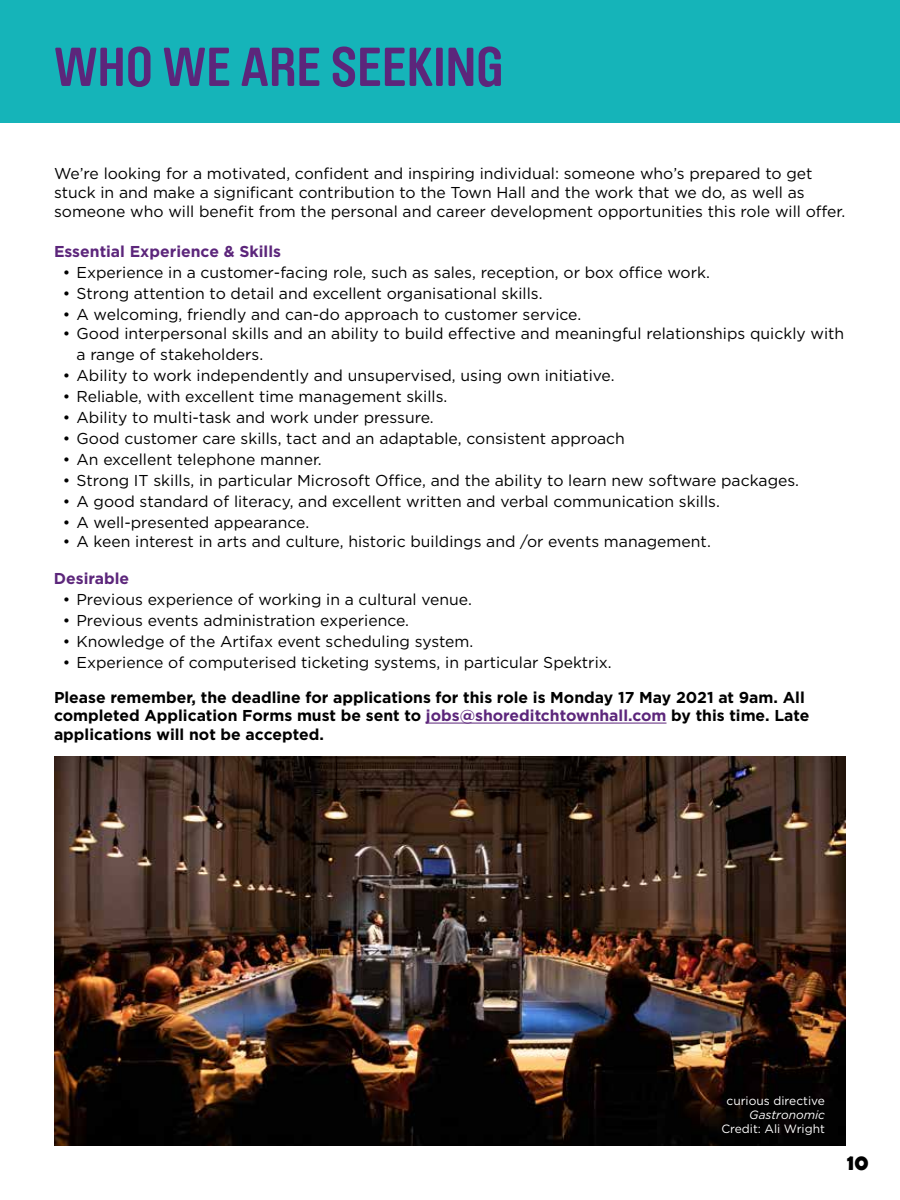
<style>
.page{position:relative;width:900px;height:1200px;background:#fff}
.page>*{position:absolute;margin:0;border:0;box-sizing:border-box;transform-origin:0 0}
.t1{font:700 54px "Brauer Neue Std";color:#5c267b}
.t2{font:700 22.5px "Berlin Sans FB Demi";color:#000}
.t3{font:15.75px/18.9px "Gotham";color:#000}
.t4{font:700 15.75px/18.9px "Gotham";color:#000}
.t5{font:700 15.75px "Gotham";color:#5c267b}
.t6{font:12px "Gotham";color:#fff}
.t7{font:italic 12px "Gotham";color:#fff}
.s1{color:#5c267b}
</style>
<div class="page">
<div style="left:0;top:0;width:900px;height:122px;background:#15b4b9"></div>
<hr style="left:426px;top:723px;width:241px;height:1px;background:#5c267b">
<img style="left:54px;top:756px;width:792px;height:390px">
<h1 class="t1" style="left:54px;top:36px;width:451px">WHO WE ARE SEEKING</h1>
<p class="t3" style="left:54px;top:164px;width:793px">We’re looking for a motivated, confident and inspiring individual: someone who’s prepared to get stuck in and make a significant contribution to the Town Hall and the work that we do, as well as someone who will benefit from the personal and career development opportunities this role will offer.</p>
<p class="t5" style="left:54px;top:241px;width:229px">Essential Experience &amp; Skills</p>
<p class="t3" style="left:63px;top:262px;width:648px">• Experience in a customer-facing role, such as sales, reception, or box office work.</p>
<p class="t3" style="left:63px;top:283px;width:481px">• Strong attention to detail and excellent organisational skills.</p>
<p class="t3" style="left:63px;top:304px;width:520px">• A welcoming, friendly and can-do approach to customer service.</p>
<p class="t3" style="left:76px;top:322px;width:769px;line-height:21px;text-indent:-13px">• Good interpersonal skills and an ability to build effective and meaningful relationships quickly with a range of stakeholders.</p>
<p class="t3" style="left:63px;top:365px;width:553px">• Ability to work independently and unsupervised, using own initiative.</p>
<p class="t3" style="left:63px;top:386px;width:386px">• Reliable, with excellent time management skills.</p>
<p class="t3" style="left:63px;top:407px;width:372px">• Ability to multi-task and work under pressure.</p>
<p class="t3" style="left:63px;top:428px;width:564px">• Good customer care skills, tact and an adaptable, consistent approach</p>
<p class="t3" style="left:63px;top:449px;width:260px">• An excellent telephone manner.</p>
<p class="t3" style="left:63px;top:470px;width:738px">• Strong IT skills, in particular Microsoft Office, and the ability to learn new software packages.</p>
<p class="t3" style="left:63px;top:491px;width:658px">• A good standard of literacy, and excellent written and verbal communication skills.</p>
<p class="t3" style="left:63px;top:512px;width:248px">• A well-presented appearance.</p>
<p class="t3" style="left:63px;top:531px;width:649px">• A keen interest in arts and culture, historic buildings and /or events management.</p>
<p class="t5" style="left:54px;top:568px;width:77px">Desirable</p>
<p class="t3" style="left:63px;top:590px;width:411px">• Previous experience of working in a cultural venue.</p>
<p class="t3" style="left:63px;top:611px;width:348px">• Previous events administration experience.</p>
<p class="t3" style="left:63px;top:632px;width:412px">• Knowledge of the Artifax event scheduling system.</p>
<p class="t3" style="left:63px;top:653px;width:550px">• Experience of computerised ticketing systems, in particular Spektrix.</p>
<p class="t4" style="left:54px;top:687px;width:757px">Please remember, the deadline for applications for this role is Monday 17 May 2021 at 9am. All completed Application Forms must be sent to <span class="s1">jobs@shoreditchtownhall.com</span> by this time. Late applications will not be accepted.</p>
<p class="t6" style="left:727px;top:1093px;width:100px">curious directive</p>
<p class="t7" style="left:749px;top:1107px;width:77px">Gastronomic</p>
<p class="t6" style="left:721px;top:1121px;width:105px">Credit: Ali Wright</p>
<h2 class="t2" style="left:847px;top:1149px;width:23px">10</h2>
</div>
